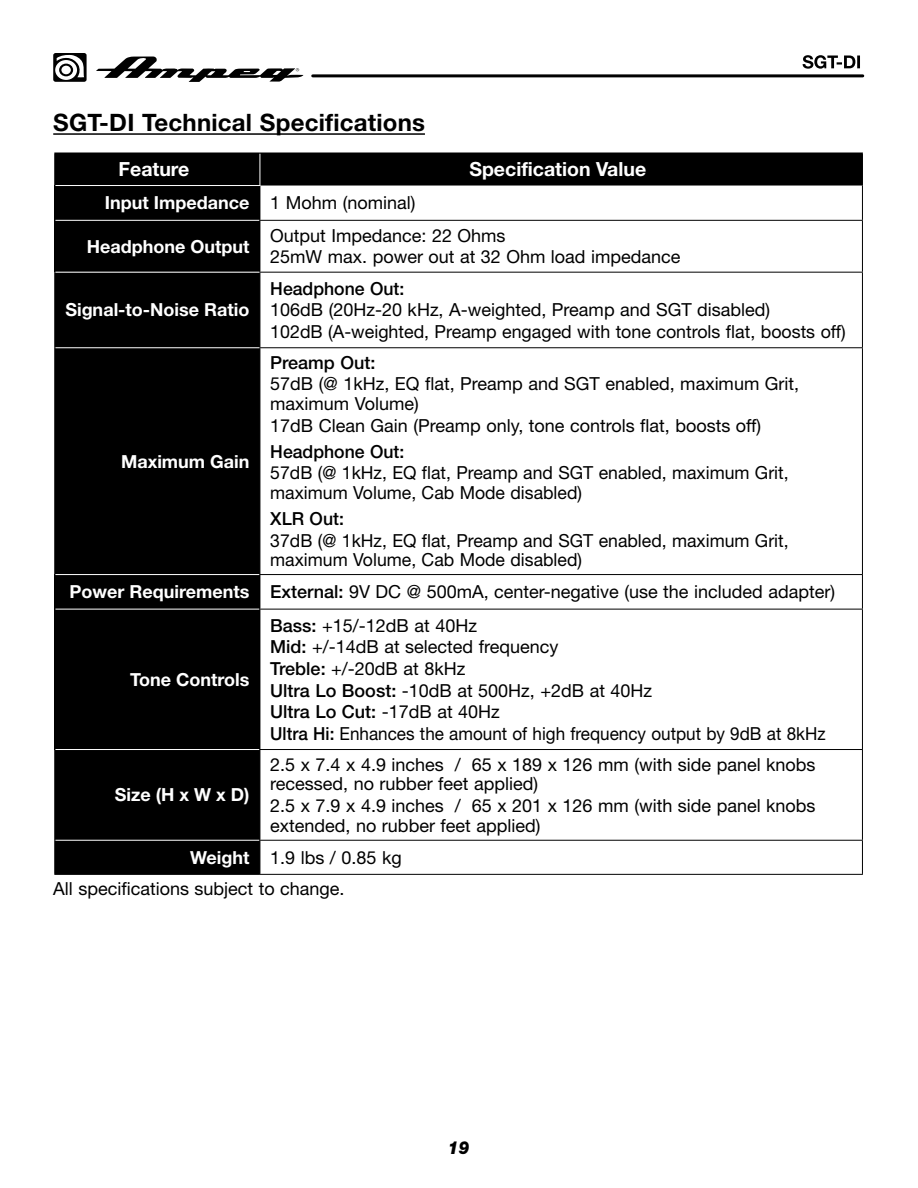
<style>
.page{position:relative;width:918px;height:1188px;background:#fff}
.page>*{position:absolute;margin:0;border:0;box-sizing:border-box;transform-origin:0 0}
.S1{font:700 24px "Helvetica Neue LT Std";letter-spacing:.01em;color:#000}
.Spec_Table_Header_Ti{font:700 19.5px "Helvetica Neue LT Std";color:#fff}
.Table_Text{font:18px/19.5px "Helvetica Neue LT Std";color:#000}
.Specs_Features{font:700 18px "Helvetica Neue LT Std";color:#fff}
.Table_Text-2{font:500 18px "Helvetica Neue LT Std";color:#000}
.Table_Text-3{font:18px "Helvetica Neue LT Std";color:#000;scale:.95 1}
.Body{font:18px "Helvetica Neue LT Std";color:#000}
.t1{font:italic 900 18px "Helvetica Neue LT Std";color:#000;scale:.9 1}
.s1{font-weight:500}
.s2{font-weight:400}
</style>
<div class="page">
<svg style="left:53px;top:53px;width:251px;height:29px"></svg>
<hr style="left:313px;top:74px;width:550px;height:3px;background:#000">
<svg style="left:803px;top:55px;width:57px;height:14px"></svg>
<hr style="left:53px;top:133px;width:372px;height:2px;background:#000">
<div style="left:55px;top:154px;width:807px;height:32px;background:#000"></div>
<div style="left:55px;top:186px;width:205px;height:34px;background:#000"></div>
<div style="left:55px;top:220px;width:205px;height:52px;background:#000"></div>
<div style="left:55px;top:273px;width:204px;height:601px;background:#000"></div>
<div style="left:55px;top:575px;width:205px;height:34px;background:#000"></div>
<div style="left:55px;top:609px;width:205px;height:141px;background:#000"></div>
<hr style="left:259px;top:272px;width:604px;height:1px;background:#000">
<hr style="left:259px;top:273px;width:1px;height:74px;background:#000">
<hr style="left:259px;top:347px;width:604px;height:1px;background:#000">
<hr style="left:259px;top:348px;width:1px;height:226px;background:#000">
<hr style="left:259px;top:153px;width:1px;height:32px;background:#fff">
<hr style="left:55px;top:185px;width:205px;height:1px;background:#fff">
<hr style="left:55px;top:220px;width:204px;height:1px;background:#fff">
<hr style="left:55px;top:347px;width:204px;height:1px;background:#fff">
<hr style="left:55px;top:574px;width:204px;height:1px;background:#fff">
<hr style="left:55px;top:609px;width:204px;height:1px;background:#fff">
<hr style="left:55px;top:749px;width:204px;height:1px;background:#fff">
<hr style="left:55px;top:840px;width:204px;height:1px;background:#fff">
<hr style="left:259px;top:574px;width:604px;height:1px;background:#000">
<hr style="left:259px;top:609px;width:604px;height:1px;background:#000">
<hr style="left:259px;top:749px;width:604px;height:1px;background:#000">
<hr style="left:259px;top:840px;width:604px;height:1px;background:#000">
<hr style="left:259px;top:750px;width:1px;height:90px;background:#000">
<hr style="left:259px;top:841px;width:1px;height:33px;background:#000">
<hr style="left:54px;top:153px;width:206px;height:1px;background:#000">
<hr style="left:54px;top:153px;width:1px;height:33px;background:#000">
<hr style="left:260px;top:153px;width:603px;height:1px;background:#000">
<hr style="left:862px;top:153px;width:1px;height:33px;background:#000">
<hr style="left:54px;top:186px;width:1px;height:34px;background:#000">
<hr style="left:862px;top:186px;width:1px;height:34px;background:#000">
<hr style="left:54px;top:220px;width:1px;height:52px;background:#000">
<hr style="left:862px;top:221px;width:1px;height:51px;background:#000">
<hr style="left:54px;top:272px;width:1px;height:76px;background:#000">
<hr style="left:862px;top:273px;width:1px;height:74px;background:#000">
<hr style="left:54px;top:348px;width:1px;height:227px;background:#000">
<hr style="left:862px;top:348px;width:1px;height:226px;background:#000">
<hr style="left:54px;top:575px;width:1px;height:34px;background:#000">
<hr style="left:862px;top:575px;width:1px;height:34px;background:#000">
<hr style="left:54px;top:609px;width:1px;height:141px;background:#000">
<hr style="left:862px;top:610px;width:1px;height:139px;background:#000">
<hr style="left:54px;top:750px;width:1px;height:90px;background:#000">
<hr style="left:862px;top:750px;width:1px;height:90px;background:#000">
<hr style="left:54px;top:840px;width:1px;height:34px;background:#000">
<hr style="left:862px;top:841px;width:1px;height:33px;background:#000">
<hr style="left:54px;top:874px;width:206px;height:1px;background:#000">
<hr style="left:260px;top:874px;width:603px;height:1px;background:#000">
<hr style="left:259px;top:220px;width:604px;height:1px;background:#000">
<h1 class="S1" style="left:53px;top:108px;width:373px">SGT-DI Technical Specifications</h1>
<p class="Spec_Table_Header_Ti" style="left:119px;top:157px;width:72px">Feature</p>
<p class="Spec_Table_Header_Ti" style="left:469px;top:157px;width:178px">Specification Value</p>
<p class="Specs_Features" style="left:105px;top:192px;width:146px">Input Impedance</p>
<p class="Table_Text" style="left:270px;top:193px;width:147px">1 Mohm (nominal)</p>
<p class="Specs_Features" style="left:87px;top:235px;width:164px">Headphone Output</p>
<p class="Table_Text" style="left:270px;top:225px;width:237px">Output Impedance: 22 Ohms</p>
<p class="Table_Text" style="left:270px;top:247px;width:412px">25mW max. power out at 32 Ohm load impedance</p>
<p class="Specs_Features" style="left:65px;top:299px;width:186px">Signal-to-Noise Ratio</p>
<p class="Specs_Features" style="left:121px;top:450px;width:130px">Maximum Gain</p>
<p class="Table_Text-2" style="left:270px;top:278px;width:136px">Headphone Out:</p>
<p class="Table_Text" style="left:270px;top:300px;width:501px">106dB (20Hz-20 kHz, A-weighted, Preamp and SGT disabled)</p>
<p class="Table_Text" style="left:270px;top:322px;width:577px">102dB (A-weighted, Preamp engaged with tone controls flat, boosts off)</p>
<p class="Table_Text-2" style="left:270px;top:352px;width:107px">Preamp Out:</p>
<p class="Table_Text" style="left:270px;top:374px;width:530px">57dB (@ 1kHz, EQ flat, Preamp and SGT enabled, maximum Grit, maximum Volume)</p>
<p class="Table_Text" style="left:270px;top:415px;width:492px">17dB Clean Gain (Preamp only, tone controls flat, boosts off)</p>
<p class="Table_Text-2" style="left:270px;top:441px;width:136px">Headphone Out:</p>
<p class="Table_Text" style="left:270px;top:463px;width:520px">57dB (@ 1kHz, EQ flat, Preamp and SGT enabled, maximum Grit, maximum Volume, Cab Mode disabled)</p>
<p class="Table_Text-2" style="left:270px;top:508px;width:75px">XLR Out:</p>
<p class="Table_Text" style="left:270px;top:530px;width:520px">37dB (@ 1kHz, EQ flat, Preamp and SGT enabled, maximum Grit, maximum Volume, Cab Mode disabled)</p>
<p class="Specs_Features" style="left:70px;top:581px;width:181px">Power Requirements</p>
<p class="Table_Text" style="left:270px;top:582px;width:566px"><span class="s1">External:</span> 9V DC @ 500mA, center-negative (use the included adapter)</p>
<p class="Specs_Features" style="left:130px;top:668px;width:121px">Tone Controls</p>
<p class="Specs_Features" style="left:115px;top:784px;width:136px">Size (H x W x D)</p>
<p class="Table_Text" style="left:270px;top:615px;width:208px"><span class="s1">Bass:</span> +15/-12dB at 40Hz</p>
<p class="Table_Text" style="left:270px;top:637px;width:290px"><span class="s1">Mid:</span> +/-14dB at selected frequency</p>
<p class="Table_Text" style="left:270px;top:659px;width:197px"><span class="s1">Treble:</span> +/-20dB at 8kHz</p>
<p class="Table_Text" style="left:270px;top:680px;width:383px"><span class="s1">Ultra Lo Boost:</span> -10dB at 500Hz, +2dB at 40Hz</p>
<p class="Table_Text-2" style="left:270px;top:701px;width:231px">Ultra Lo Cut: <span class="s2">-17dB at 40Hz</span></p>
<p class="Table_Text-3" style="left:270px;top:723px;width:586px"><span class="s1">Ultra Hi:</span> Enhances the amount of high frequency output by 9dB at 8kHz</p>
<p class="Table_Text" style="left:270px;top:755px;width:547px">2.5 x 7.4 x 4.9 inches / 65 x 189 x 126 mm (with side panel knobs recessed, no rubber feet applied)</p>
<p class="Table_Text" style="left:270px;top:796px;width:547px">2.5 x 7.9 x 4.9 inches / 65 x 201 x 126 mm (with side panel knobs extended, no rubber feet applied)</p>
<p class="Specs_Features" style="left:190px;top:846px;width:61px">Weight</p>
<p class="Table_Text" style="left:270px;top:847px;width:133px">1.9 lbs / 0.85 kg</p>
<p class="Body" style="left:53px;top:878px;width:290px">All specifications subject to change.</p>
<p class="t1" style="left:448px;top:1137px;width:26px">19</p>
</div>
